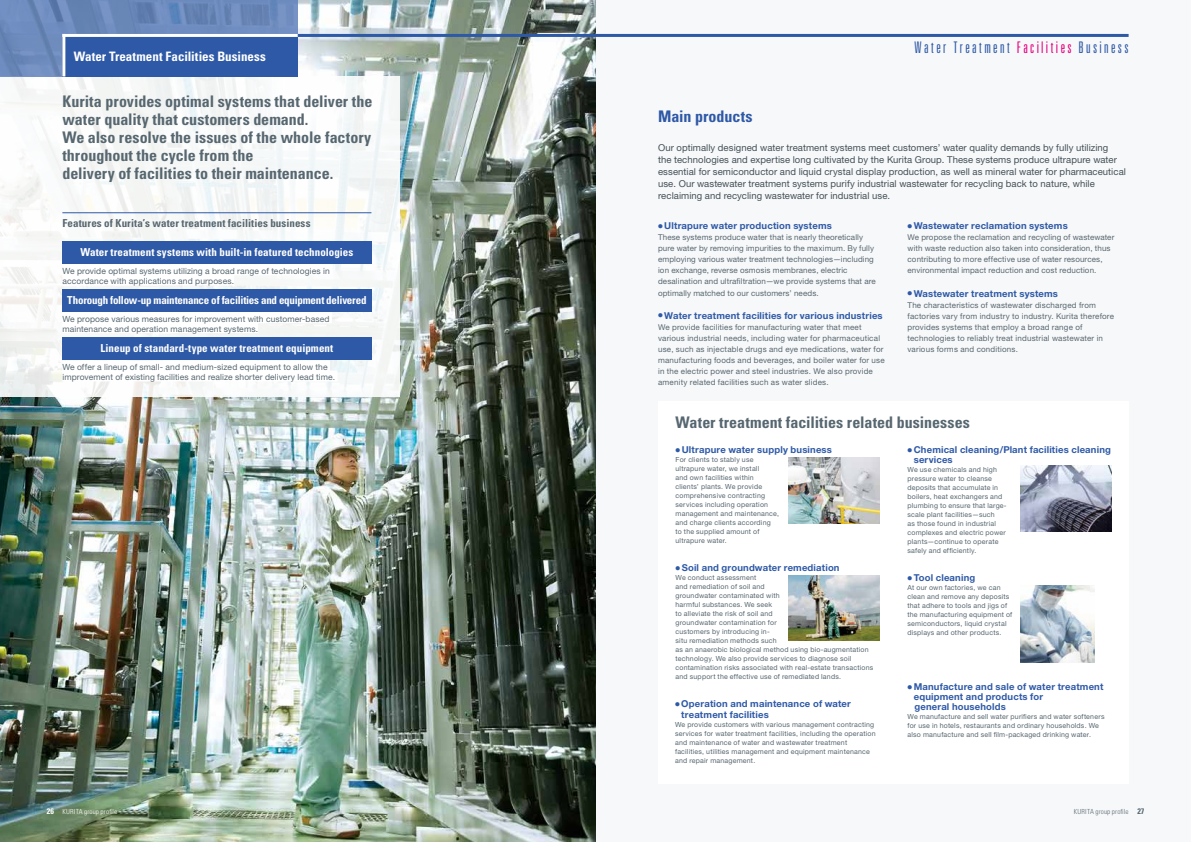
<style>
.page{position:relative;width:1191px;height:842px;background:#fff}
.page>*{position:absolute;margin:0;border:0;box-sizing:border-box;transform-origin:0 0}
.t1{font:700 condensed 16px/18px "Univers LT Std";color:#576770}
.t2{font:300 ultra-condensed 16px "Univers LT Std";letter-spacing:.15em;color:#2e59a7}
.t3{font:700 condensed 16px "Univers LT Std";color:#2e59a7}
.t4{font:700 condensed 13px "Univers LT Std";color:#fff}
.t5{font:700 condensed 11px "Univers LT Std";color:#fff}
.t6{font:700 condensed 11px "Univers LT Std";letter-spacing:-.02em;color:#fff}
.t7{font:700 condensed 11px "Univers LT Std";letter-spacing:.01em;color:#576770}
.t8{font:9.5px/12px "Helvetica Neue LT Std";letter-spacing:.005em;color:#435057}
.t9{font:700 9.5px/10px "Helvetica Neue LT Std";letter-spacing:.015em;color:#2e59a7}
.t10{font:8.5px/10px "Helvetica Neue LT Std";letter-spacing:.01em;color:#576770}
.t11{font:8px/11px "Helvetica Neue LT Std";letter-spacing:.02em;color:#576770}
.t12{font:7px/9px "Helvetica Neue LT Std";letter-spacing:.03em;color:#576770}
.t13{font:300 condensed 7px "Univers LT Std";letter-spacing:.025em;color:#fff}
.t14{font:300 condensed 7px "Univers LT Std";letter-spacing:.025em;color:#576770}
.s1{color:#e4007f}
.s2{font-family:"Axis Std";font-size:4.8px}
.s3{font-weight:700;font-size:8px}
</style>
<div class="page">
<div style="left:595px;top:0;width:596px;height:842px;background:#f7f8f9"></div>
<div style="left:658px;top:401px;width:470px;height:382px;background:#fff"></div>
<img style="left:0;top:0;width:595px;height:842px">
<div style="left:0;top:77px;width:400px;height:320px;background:#f7f9f8"></div>
<hr style="left:62px;top:213px;width:309px;height:1px;background:#2e59a7">
<svg style="left:0;top:0;width:298px;height:77px;background:#6b89ba"></svg>
<div style="left:62px;top:34px;width:236px;height:43px;background:#2e59a7"></div>
<hr style="left:62px;top:34px;width:1066px;height:3px;background:#2e59a7">
<hr style="left:62px;top:34px;width:236px;height:3px;background:#fff">
<div style="left:62px;top:241px;width:309px;height:23px;background:#2e59a7"></div>
<div style="left:62px;top:289px;width:309px;height:23px;background:#2e59a7"></div>
<div style="left:62px;top:337px;width:309px;height:23px;background:#2e59a7"></div>
<div style="left:62px;top:264px;width:270px;height:11px;background:#fff"></div>
<div style="left:62px;top:274px;width:172px;height:11px;background:#fff"></div>
<div style="left:62px;top:312px;width:270px;height:11px;background:#fff"></div>
<div style="left:62px;top:322px;width:196px;height:11px;background:#fff"></div>
<div style="left:62px;top:360px;width:268px;height:11px;background:#fff"></div>
<div style="left:62px;top:370px;width:275px;height:11px;background:#fff"></div>
<img style="left:788px;top:458px;width:91px;height:65px">
<img style="left:788px;top:575px;width:91px;height:66px">
<img style="left:1020px;top:586px;width:74px;height:76px">
<img style="left:1020px;top:466px;width:91px;height:65px">
<hr style="left:62px;top:34px;width:3px;height:42px;background:#fff">
<h2 class="t4" style="left:74px;top:48px;width:194px">Water Treatment Facilities Business</h2>
<h1 class="t1" style="left:62px;top:92px;width:311px">Kurita provides optimal systems that deliver the water quality that customers demand.<br>We also resolve the issues of the whole factory throughout the cycle from the<br>delivery of facilities to their maintenance.</h1>
<h3 class="t7" style="left:62px;top:217px;width:250px">Features of Kurita’s water treatment facilities business</h3>
<h3 class="t5" style="left:80px;top:245px;width:275px">Water treatment systems with built-in featured technologies</h3>
<h3 class="t6" style="left:67px;top:293px;width:301px">Thorough follow-up maintenance of facilities and equipment delivered</h3>
<h3 class="t5" style="left:100px;top:342px;width:234px">Lineup of standard-type water treatment equipment</h3>
<p class="t10" style="left:62px;top:266px;width:269px">We provide optimal systems utilizing a broad range of technologies in accordance with applications and purposes.</p>
<p class="t10" style="left:62px;top:313px;width:269px">We propose various measures for improvement with customer-based maintenance and operation management systems.</p>
<p class="t10" style="left:62px;top:362px;width:274px">We offer a lineup of small- and medium-sized equipment to allow the improvement of existing facilities and realize shorter delivery lead time.</p>
<h1 class="t2" style="left:914px;top:39px;width:215px">Water Treatment <span class="s1">Facilities</span> Business</h1>
<h1 class="t3" style="left:658px;top:107px;width:96px">Main products</h1>
<p class="t8" style="left:658px;top:142px;width:469px">Our optimally designed water treatment systems meet customers’ water quality demands by fully utilizing<br>the technologies and expertise long cultivated by the Kurita Group. These systems produce ultrapure water essential for semiconductor and liquid crystal display production, as well as mineral water for pharmaceutical use. Our wastewater treatment systems purify industrial wastewater for recycling back to nature, while reclaiming and recycling wastewater for industrial use.</p>
<h3 class="t9" style="left:658px;top:221px;width:175px"><sup>●</sup> Ultrapure water production systems</h3>
<p class="t11" style="left:658px;top:232px;width:219px">These systems produce water that is nearly theoretically pure water by removing impurities to the maximum. By fully employing various water treatment technologies—including ion exchange, reverse osmosis membranes, electric desalination and ultrafiltration—we provide systems that are optimally matched to our customers’ needs.</p>
<h3 class="t9" style="left:658px;top:310px;width:226px"><sup>●</sup> Water treatment facilities for various industries</h3>
<p class="t11" style="left:658px;top:321px;width:228px">We provide facilities for manufacturing water that meet various industrial needs, including water for pharmaceutical use, such as injectable drugs and eye medications, water for manufacturing foods and beverages, and boiler water for use in the electric power and steel industries. We also provide amenity related facilities such as water slides.</p>
<h3 class="t9" style="left:907px;top:221px;width:162px"><sup>●</sup> Wastewater reclamation systems</h3>
<p class="t11" style="left:907px;top:232px;width:208px">We propose the reclamation and recycling of wastewater with waste reduction also taken into consideration, thus contributing to more effective use of water resources, environmental impact reduction and cost reduction.</p>
<h3 class="t9" style="left:907px;top:288px;width:152px"><sup>●</sup> Wastewater treatment systems</h3>
<p class="t11" style="left:907px;top:299px;width:208px">The characteristics of wastewater discharged from factories vary from industry to industry. Kurita therefore provides systems that employ a broad range of technologies to reliably treat industrial wastewater in various forms and conditions.</p>
<h1 class="t1" style="left:675px;top:413px;width:296px">Water treatment facilities related businesses</h1>
<h3 class="t9" style="left:913px;top:444px;width:199px;text-indent:-6px"><span class="s2">●</span> Chemical cleaning/Plant facilities cleaning services</h3>
<p class="t12" style="left:907px;top:465px;width:101px">We use chemicals and high pressure water to cleanse deposits that accumulate in boilers, heat exchangers and plumbing to ensure that large&shy;scale plant facilities—such<br>as those found in industrial complexes and electric power plants—continue to operate safely and efficiently.</p>
<h3 class="t9" style="left:675px;top:444px;width:158px"><span class="s2">●</span> Ultrapure water supply business</h3>
<p class="t12" style="left:675px;top:455px;width:105px">For clients to stably use ultrapure water, we install<br>and own facilities within<br>clients’ plants. We provide comprehensive contracting services including operation management and maintenance, and charge clients according<br>to the supplied amount of ultrapure water.</p>
<h3 class="t9" style="left:675px;top:562px;width:165px"><span class="s2">●</span> Soil and groundwater remediation</h3>
<p class="t12" style="left:675px;top:573px;width:199px">We conduct assessment<br>and remediation of soil and<br>groundwater contaminated with<br>harmful substances. We seek<br>to alleviate the risk of soil and<br>groundwater contamination for<br>customers by introducing in-<br>situ remediation methods such<br>as an anaerobic biological method using bio-augmentation technology. We also provide services to diagnose soil contamination risks associated with real-estate transactions and support the effective use of remediated lands.</p>
<h3 class="t9" style="left:907px;top:572px;width:69px"><span class="s2">●</span> Tool cleaning</h3>
<p class="t12" style="left:907px;top:583px;width:106px">At our own factories, we can clean and remove any deposits that adhere to tools and jigs of the manufacturing equipment of semiconductors, liquid crystal displays and other products.</p>
<h3 class="t9" style="left:681px;top:698px;width:171px;line-height:11px;text-indent:-6px"><span class="s2">●</span> Operation and maintenance of water treatment facilities</h3>
<p class="t12" style="left:675px;top:720px;width:202px">We provide customers with various management contracting services for water treatment facilities, including the operation and maintenance of water and wastewater treatment facilities, utilities management and equipment maintenance and repair management.</p>
<h3 class="t9" style="left:913px;top:682px;width:191px;text-indent:-6px"><span class="s2">●</span> Manufacture and sale of water treatment equipment and products for<br>general households</h3>
<p class="t12" style="left:907px;top:712px;width:198px">We manufacture and sell water purifiers and water softeners for use in hotels, restaurants and ordinary households. We also manufacture and sell film-packaged drinking water.</p>
<p class="t13" style="left:47px;top:807px;width:72px"><span class="s3">26</span> KURITA group profile</p>
<p class="t14" style="left:1073px;top:807px;width:72px">KURITA group profile <span class="s3">27</span></p>
</div>
